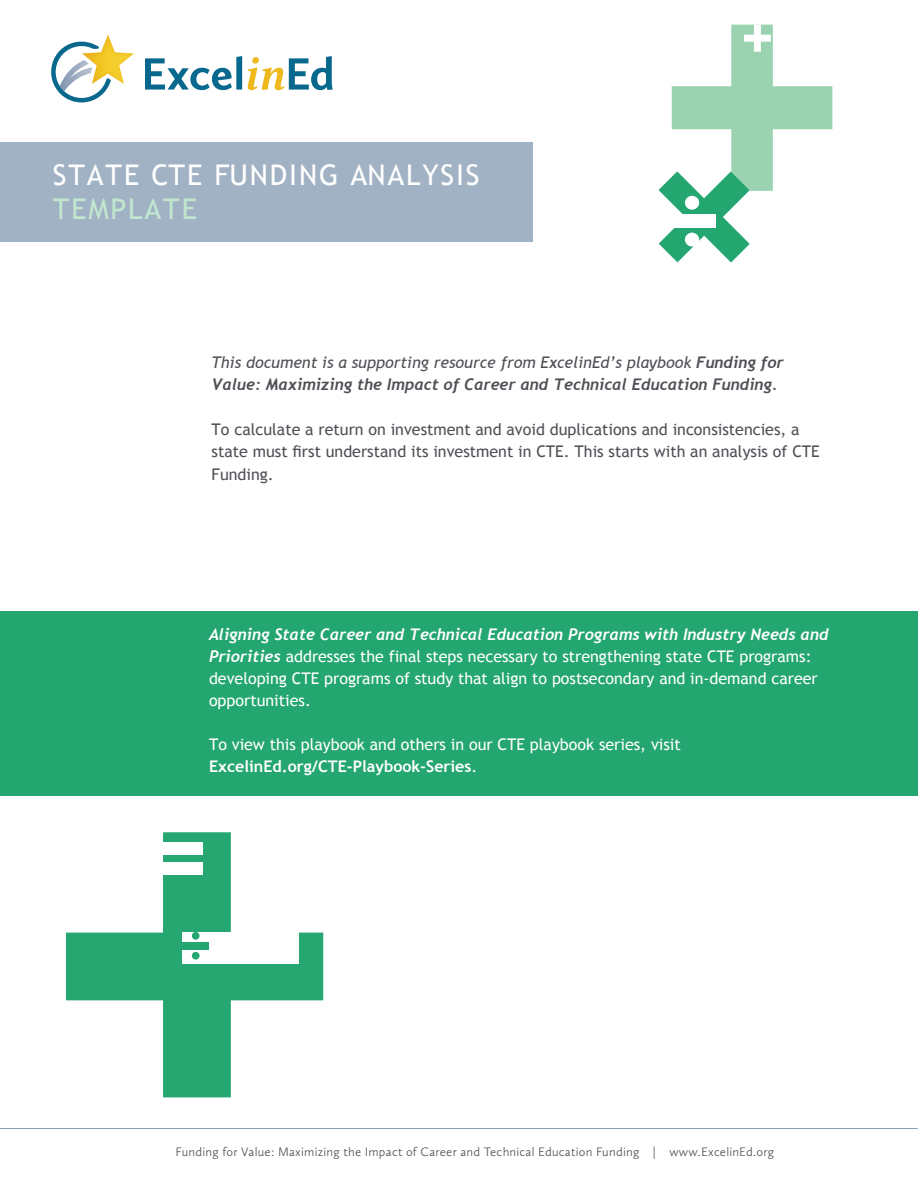
<style>
.page{position:relative;width:918px;height:1188px;background:#fff}
.page>*{position:absolute;margin:0;border:0;box-sizing:border-box;transform-origin:0 0}
.CHART{font:28.5px/34.2px "Trebuchet MS";letter-spacing:.065em;color:#fff}
.CTE_BODY{font:16.05px/22px "Trebuchet MS";color:#fff}
.CTE_BODY-2{font:16.05px/22.4px "Trebuchet MS";color:#504f56}
.CTE_BODY-3{font:italic 700 16.05px/22.4px "Trebuchet";color:#504f56}
.t1{font:300 12.75px "Calluna Sans";letter-spacing:.02em;color:#504f56}
.s1{color:#c1e7cf}
.s2{font-family:"Trebuchet MS";font-weight:400}
.s3{font-family:"Trebuchet";font-weight:700;font-style:italic}
.s4{font-weight:700}
</style>
<div class="page">
<svg style="left:0;top:1128px;width:918px;height:1px"></svg>
<div style="left:0;top:611px;width:918px;height:185px;background:#24a671"></div>
<div style="left:0;top:142px;width:533px;height:100px;background:#a1b2c4"></div>
<svg style="left:659px;top:25px;width:173px;height:238px"></svg>
<div style="left:668px;top:214px;width:48px;height:14px;background:#fff"></div>
<div style="left:685px;top:196px;width:14px;height:14px;background:#fff;border-radius:50%"></div>
<div style="left:685px;top:233px;width:14px;height:14px;background:#fff;border-radius:50%"></div>
<svg style="left:51px;top:41px;width:59px;height:61px"></svg>
<img style="left:60px;top:60px;width:32px;height:31px">
<img style="left:82px;top:34px;width:52px;height:50px">
<svg style="left:145px;top:56px;width:97px;height:34px"></svg>
<svg style="left:248px;top:56px;width:85px;height:34px"></svg>
<svg style="left:66px;top:832px;width:257px;height:265px"></svg>
<div style="left:161px;top:843px;width:42px;height:12px;background:#fff"></div>
<div style="left:161px;top:862px;width:42px;height:12px;background:#fff"></div>
<div style="left:182px;top:932px;width:117px;height:32px;background:#fff"></div>
<div style="left:182px;top:942px;width:27px;height:8px;background:#24a671"></div>
<div style="left:192px;top:932px;width:8px;height:8px;background:#24a671;border-radius:50%"></div>
<div style="left:192px;top:952px;width:8px;height:8px;background:#24a671;border-radius:50%"></div>
<p class="CHART" style="left:53px;top:158px;width:428px">STATE CTE FUNDING ANALYSIS<br><span class="s1">TEMPLATE</span></p>
<p class="CTE_BODY-3" style="left:212px;top:351px;width:574px"><span class="s2">This document is a supporting resource from ExcelinEd’s playbook</span> Funding for<br>Value: Maximizing the Impact of Career and Technical Education Funding<span class="s2">.</span></p>
<p class="CTE_BODY-2" style="left:212px;top:418px;width:610px">To calculate a return on investment and avoid duplications and inconsistencies, a state must first understand its investment in CTE. This starts with an analysis of CTE<br>Funding.</p>
<p class="CTE_BODY" style="left:209px;top:624px;width:621px"><span class="s3">Aligning State Career and Technical Education Programs with Industry Needs and Priorities</span> addresses the final steps necessary to strengthening state CTE programs: developing CTE programs of study that align to postsecondary and in-demand career opportunities.</p>
<p class="CTE_BODY" style="left:209px;top:734px;width:473px">To view this playbook and others in our CTE playbook series, visit<br><span class="s4">ExcelinEd.org/CTE-Playbook-Series</span>.</p>
<p class="t1" style="left:176px;top:1144px;width:600px">Funding for Value: Maximizing the Impact of Career and Technical Education Funding | www.ExcelinEd.org</p>
</div>
